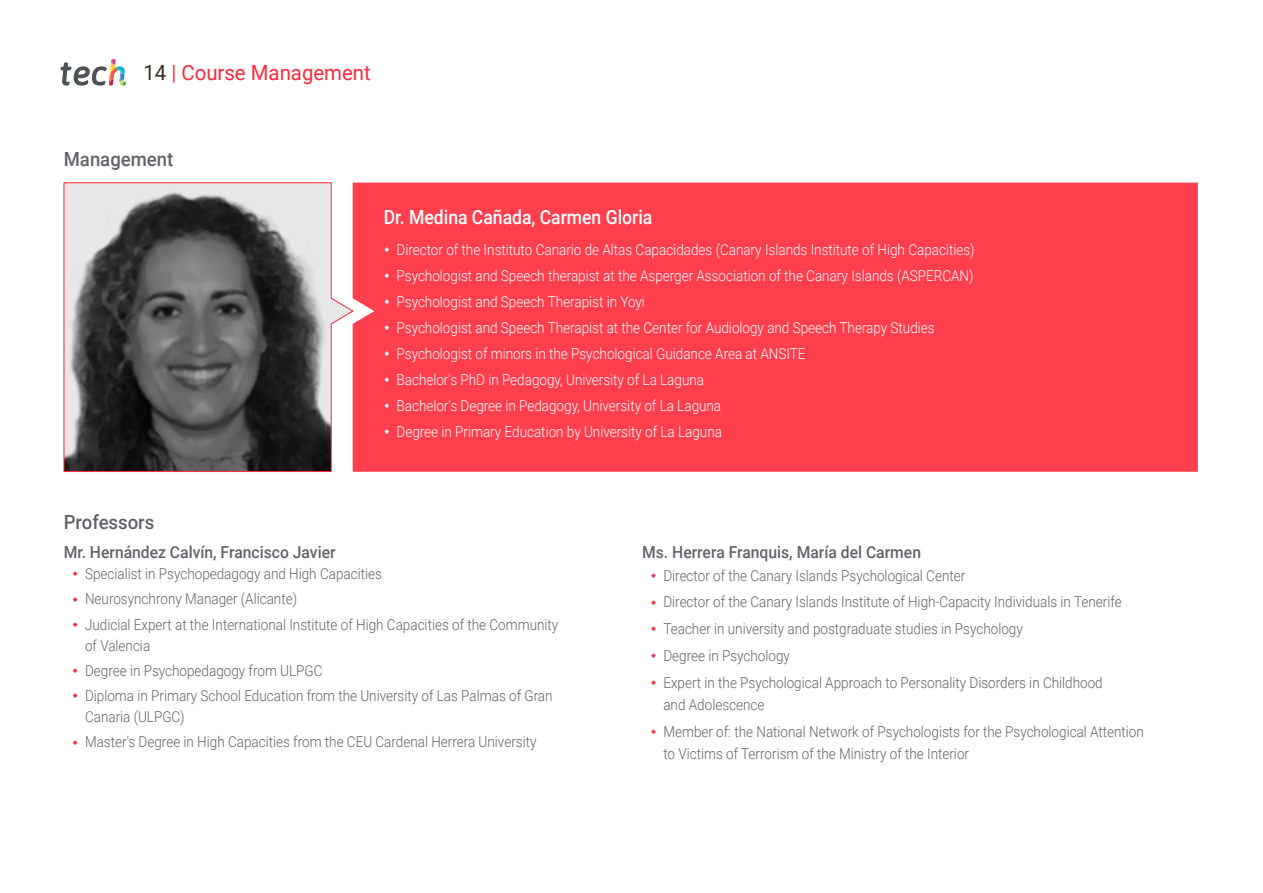
<style>
.page{position:relative;width:1263px;height:893px;background:#fff}
.page>*{position:absolute;margin:0;border:0;box-sizing:border-box;transform-origin:0 0}
.t1{font:21px "Roboto";color:#ff293a}
.t2{font:500 19.5px "Roboto";color:#fff;scale:.9 1}
.t3{font:500 19.5px "Roboto";color:#61646a;scale:.95 1}
.t4{font:500 16.5px "Roboto";color:#61646a;scale:.95 1}
.t5{font:300 15px/25.2px "Roboto";color:#61646a;scale:.9 1}
.t6{font:300 15px/26px "Roboto";color:#fff;scale:.9 1}
.s1{color:#312e20}
</style>
<div class="page">
<svg style="left:61px;top:59px;width:65px;height:27px"></svg>
<div style="left:353px;top:183px;width:845px;height:289px;background:#ff3e4e"></div>
<svg style="left:64px;top:182px;width:289px;height:290px;background:#727070"></svg>
<svg style="left:385px;top:247px;width:4px;height:5px"></svg>
<svg style="left:385px;top:273px;width:4px;height:5px"></svg>
<svg style="left:385px;top:299px;width:4px;height:5px"></svg>
<svg style="left:385px;top:325px;width:4px;height:5px"></svg>
<svg style="left:385px;top:351px;width:4px;height:5px"></svg>
<svg style="left:385px;top:377px;width:4px;height:5px"></svg>
<svg style="left:385px;top:403px;width:4px;height:5px"></svg>
<svg style="left:385px;top:429px;width:4px;height:5px"></svg>
<h1 class="t1" style="left:144px;top:57px;width:229px"><span class="s1">14</span> | Course Management</h1>
<h2 class="t3" style="left:64px;top:145px;width:117px">Management</h2>
<h2 class="t2" style="left:384px;top:203px;width:300px">Dr. Medina Cañada, Carmen Gloria</h2>
<p class="t6" style="left:396px;top:236px;width:644px">Director of the Instituto Canario de Altas Capacidades (Canary Islands Institute of High Capacities)<br>Psychologist and Speech therapist at the Asperger Association of the Canary Islands (ASPERCAN)<br>Psychologist and Speech Therapist in Yoyi<br>Psychologist and Speech Therapist at the Center for Audiology and Speech Therapy Studies Psychologist of minors in the Psychological Guidance Area at ANSITE<br>Bachelor's PhD in Pedagogy, University of La Laguna<br>Bachelor's Degree in Pedagogy, University of La Laguna<br>Degree in Primary Education by University of La Laguna</p>
<h2 class="t3" style="left:64px;top:508px;width:97px">Professors</h2>
<p class="t4" style="left:64px;top:541px;width:288px">Mr. Hernández Calvín, Francisco Javier</p>
<p class="t5" style="left:85px;top:561px;width:527px">Specialist in Psychopedagogy and High Capacities<br>Neurosynchrony Manager (Alicante)<br>Judicial Expert at the International Institute of High Capacities of the Community</p>
<p class="t5" style="left:85px;top:632px;width:521px">of Valencia<br>Degree in Psychopedagogy from ULPGC<br>Diploma in Primary School Education from the University of Las Palmas of Gran</p>
<p class="t5" style="left:85px;top:704px;width:503px">Canaria (ULPGC)<br>Master's Degree in High Capacities from the CEU Cardenal Herrera University</p>
<p class="t4" style="left:642px;top:541px;width:295px">Ms. Herrera Franquis, María del Carmen</p>
<p class="t5" style="left:663px;top:561px;width:511px;line-height:26.7px">Director of the Canary Islands Psychological Center<br>Director of the Canary Islands Institute of High-Capacity Individuals in Tenerife Teacher in university and postgraduate studies in Psychology<br>Degree in Psychology<br>Expert in the Psychological Approach to Personality Disorders in Childhood</p>
<p class="t5" style="left:663px;top:691px;width:535px;line-height:26.7px">and Adolescence<br>Member of: the National Network of Psychologists for the Psychological Attention</p>
<p class="t5" style="left:663px;top:741px;width:341px">to Victims of Terrorism of the Ministry of the Interior</p>
</div>
